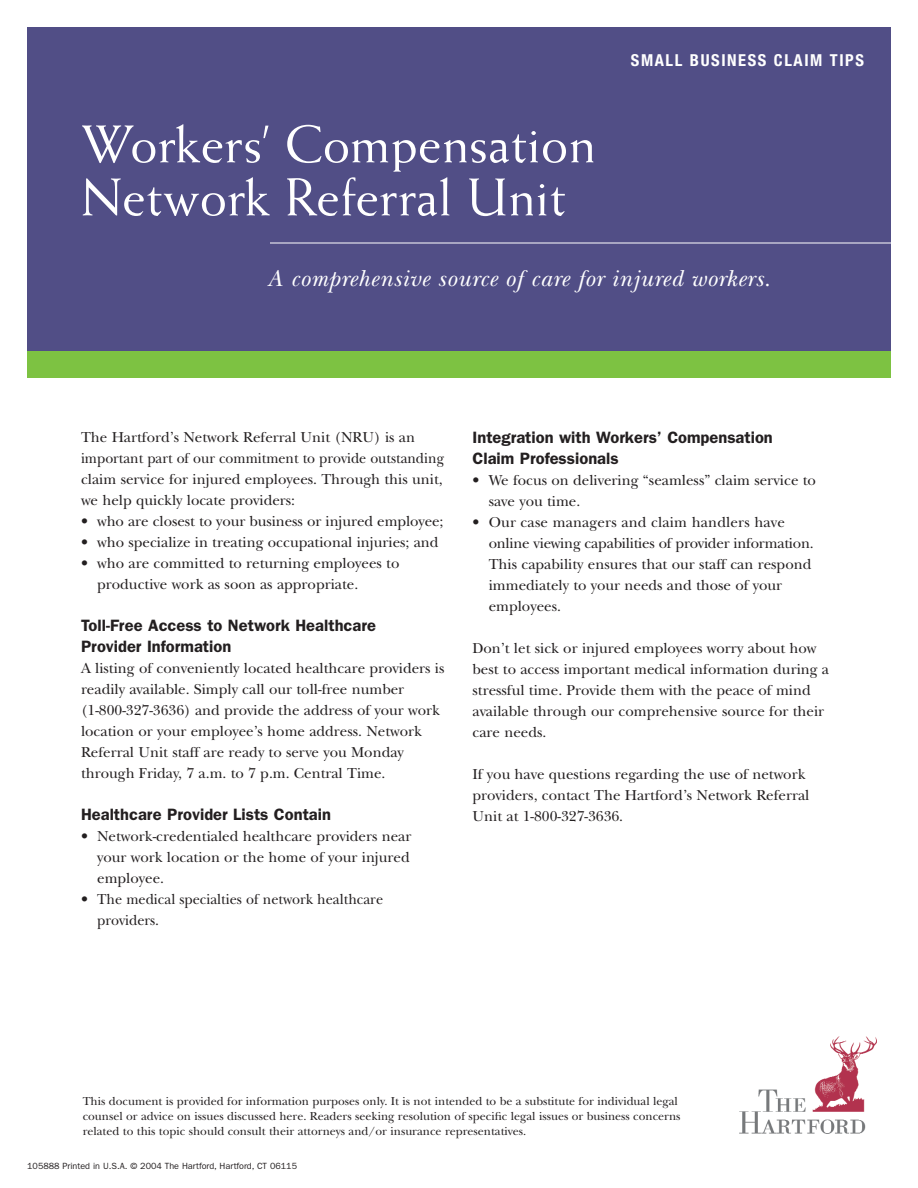
<style>
.page{position:relative;width:918px;height:1188px;background:#fff}
.page>*{position:absolute;margin:0;border:0;box-sizing:border-box;transform-origin:0 0}
.t1{font:53.1px/53.1px "Weiss";color:#fff}
.t2{font:italic 24px "New Baskerville";letter-spacing:.025em;color:#fff}
.t3{font:600 16.5px/21px "Franklin Gothic";color:#231f20}
.t4{font:700 condensed 16.5px "Helvetica Neue";letter-spacing:.095em;color:#fff}
.t5{font:15px/21px "New Baskerville";color:#231f20}
.t6{font:12px/15px "New Baskerville";color:#231f20}
.t7{font:9px "Franklin Gothic";color:#231f20}
</style>
<div class="page">
<div style="left:27px;top:27px;width:864px;height:324px;background:#514e86"></div>
<img style="left:740px;top:1036px;width:136px;height:98px">
<div style="left:27px;top:351px;width:864px;height:27px;background:#7dc242"></div>
<hr style="left:270px;top:243px;width:648px;height:1px;background:#fff">
<h1 class="t1" style="left:81px;top:122px;width:516px">Workers’ Compensation<br>Network Referral Unit</h1>
<p class="t4" style="left:631px;top:54px;width:235px">SMALL BUSINESS CLAIM TIPS</p>
<h2 class="t2" style="left:267px;top:270px;width:505px">A comprehensive source of care for injured workers.</h2>
<p class="t5" style="left:81px;top:429px;width:365px">The Hartford’s Network Referral Unit (NRU) is an important part of our commitment to provide outstanding claim service for injured employees. Through this unit, we help quickly locate providers:</p>
<p class="t5" style="left:81px;top:513px;width:364px">• who are closest to your business or injured employee;</p>
<p class="t5" style="left:81px;top:534px;width:359px">• who specialize in treating occupational injuries; and</p>
<p class="t5" style="left:97px;top:555px;width:304px;text-indent:-16px">• who are committed to returning employees to productive work as soon as appropriate.</p>
<p class="t3" style="left:81px;top:617px;width:297px">Toll-Free Access to Network Healthcare<br>Provider Information</p>
<p class="t5" style="left:81px;top:660px;width:365px">A listing of conveniently located healthcare providers is readily available. Simply call our toll-free number (1-800-327-3636) and provide the address of your work location or your employee’s home address. Network Referral Unit staff are ready to serve you Monday through Friday, 7 a.m. to 7 p.m. Central Time.</p>
<p class="t3" style="left:81px;top:806px;width:252px">Healthcare Provider Lists Contain</p>
<p class="t5" style="left:97px;top:828px;width:316px;text-align:justify;text-indent:-16px">• Network-credentialed healthcare providers near your work location or the home of your injured employee.</p>
<p class="t5" style="left:97px;top:891px;width:287px;text-indent:-16px">• The medical specialties of network healthcare providers.</p>
<p class="t3" style="left:472px;top:429px;width:302px">Integration with Workers’ Compensation<br>Claim Professionals</p>
<p class="t5" style="left:489px;top:472px;width:329px;text-indent:-16px">• We focus on delivering “seamless” claim service to save you time.</p>
<p class="t5" style="left:489px;top:514px;width:327px;text-indent:-16px">• Our case managers and claim handlers have online viewing capabilities of provider information.<br>This capability ensures that our staff can respond immediately to your needs and those of your employees.</p>
<p class="t5" style="left:472px;top:640px;width:358px">Don’t let sick or injured employees worry about how best to access important medical information during a stressful time. Provide them with the peace of mind available through our comprehensive source for their care needs.</p>
<p class="t5" style="left:472px;top:766px;width:338px">If you have questions regarding the use of network providers, contact The Hartford’s Network Referral<br>Unit at 1-800-327-3636.</p>
<p class="t6" style="left:83px;top:1095px;width:599px">This document is provided for information purposes only. It is not intended to be a substitute for individual legal counsel or advice on issues discussed here. Readers seeking resolution of specific legal issues or business concerns related to this topic should consult their attorneys and/or insurance representatives.</p>
<p class="t7" style="left:27px;top:1163px;width:271px">105888 Printed in U.S.A. © 2004 The Hartford, Hartford, CT 06115</p>
</div>
